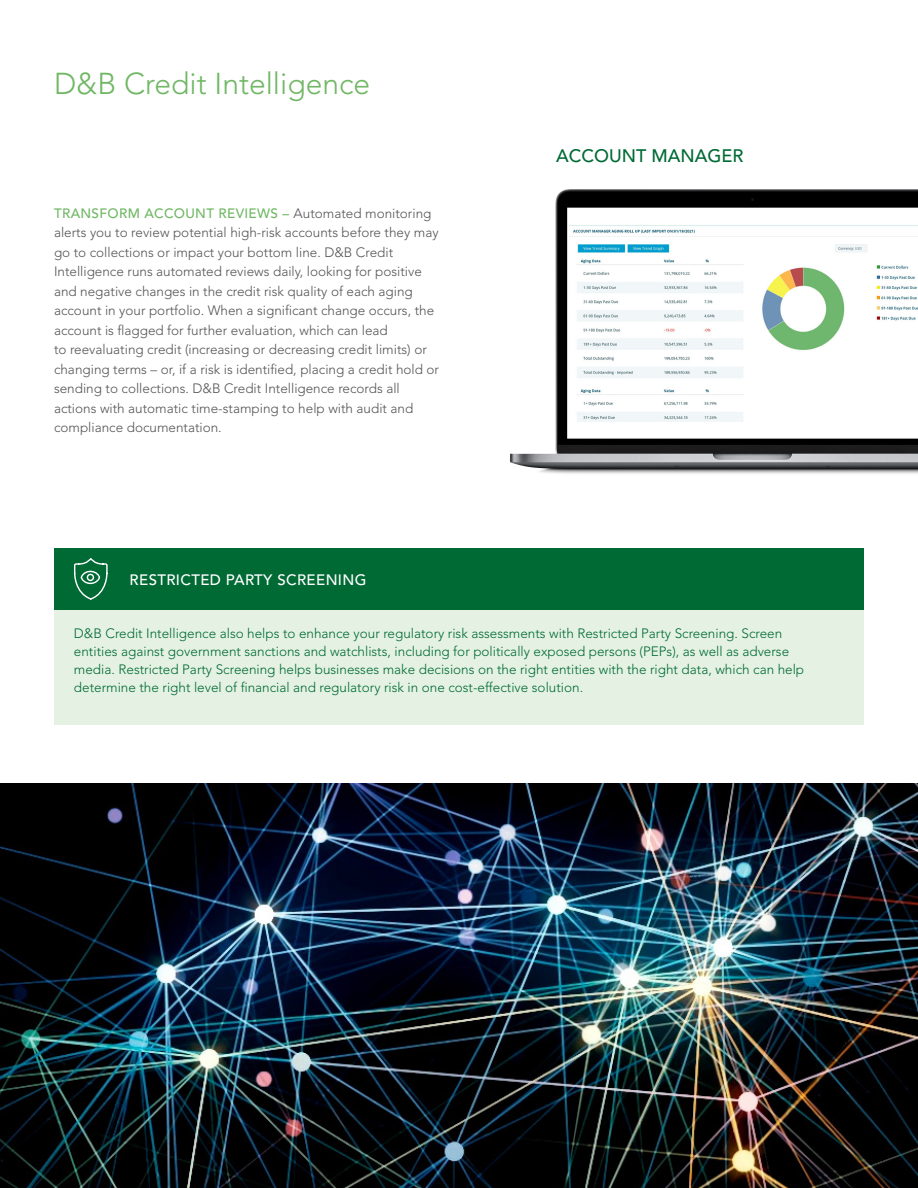
<style>
.page{position:relative;width:918px;height:1188px;background:#fff}
.page>*{position:absolute;margin:0;border:0;box-sizing:border-box;transform-origin:0 0}
.t1{font:300 30px "Avenir LT Std";color:#70b764}
.Cover_Subhead{font:500 18px "Avenir LT Std";color:#006a35}
.Cover_Subhead-2{font:500 15px "Avenir LT Std";letter-spacing:.025em;color:#fff}
.Cover_Subhead-3{font:300 13.5px "Avenir LT Std";color:#565454}
.Cover_Subhead-4{font:300 13.5px "Avenir LT Std";color:#006a35}
.Cover_Subhead-5{font:500 13.5px "Avenir LT Std";letter-spacing:.025em;color:#70b764}
.s1{font-weight:300;color:#565454}
</style>
<div class="page">
<img style="left:510px;top:189px;width:408px;height:285px">
<img style="left:570px;top:224px;width:348px;height:197px">
<div style="left:55px;top:600px;width:809px;height:125px;background:#e5f2e3"></div>
<div style="left:55px;top:548px;width:809px;height:62px;background:#006a35"></div>
<svg style="left:74px;top:559px;width:34px;height:41px"></svg>
<img style="left:0;top:783px;width:918px;height:405px">
<p class="t1" style="left:54px;top:66px;width:318px">D&amp;B Credit Intelligence</p>
<p class="Cover_Subhead-5" style="left:54px;top:205px;width:379px">TRANSFORM ACCOUNT REVIEWS – <span class="s1">Automated monitoring</span></p>
<p class="Cover_Subhead-3" style="left:54px;top:224px;width:386px">alerts you to review potential high-risk accounts before they may</p>
<p class="Cover_Subhead-3" style="left:54px;top:244px;width:341px">go to collections or impact your bottom line. D&amp;B Credit</p>
<p class="Cover_Subhead-3" style="left:54px;top:263px;width:369px">Intelligence runs automated reviews daily, looking for positive</p>
<p class="Cover_Subhead-3" style="left:54px;top:283px;width:360px">and negative changes in the credit risk quality of each aging</p>
<p class="Cover_Subhead-3" style="left:54px;top:302px;width:382px">account in your portfolio. When a significant change occurs, the</p>
<p class="Cover_Subhead-3" style="left:54px;top:322px;width:335px">account is flagged for further evaluation, which can lead</p>
<p class="Cover_Subhead-3" style="left:54px;top:341px;width:374px">to reevaluating credit (increasing or decreasing credit limits) or</p>
<p class="Cover_Subhead-3" style="left:54px;top:361px;width:387px">changing terms – or, if a risk is identified, placing a credit hold or</p>
<p class="Cover_Subhead-3" style="left:54px;top:380px;width:347px">sending to collections. D&amp;B Credit Intelligence records all</p>
<p class="Cover_Subhead-3" style="left:54px;top:400px;width:361px">actions with automatic time-stamping to help with audit and</p>
<p class="Cover_Subhead-3" style="left:54px;top:419px;width:169px">compliance documentation.</p>
<p class="Cover_Subhead-2" style="left:130px;top:571px;width:238px">RESTRICTED PARTY SCREENING</p>
<p class="Cover_Subhead" style="left:556px;top:145px;width:189px">ACCOUNT MANAGER</p>
<p class="Cover_Subhead-4" style="left:74px;top:625px;width:710px">D&amp;B Credit Intelligence also helps to enhance your regulatory risk assessments with Restricted Party Screening. Screen</p>
<p class="Cover_Subhead-4" style="left:74px;top:643px;width:717px">entities against government sanctions and watchlists, including for politically exposed persons (PEPs), as well as adverse</p>
<p class="Cover_Subhead-4" style="left:74px;top:661px;width:732px">media. Restricted Party Screening helps businesses make decisions on the right entities with the right data, which can help</p>
<p class="Cover_Subhead-4" style="left:74px;top:679px;width:511px">determine the right level of financial and regulatory risk in one cost-effective solution.</p>
</div>
